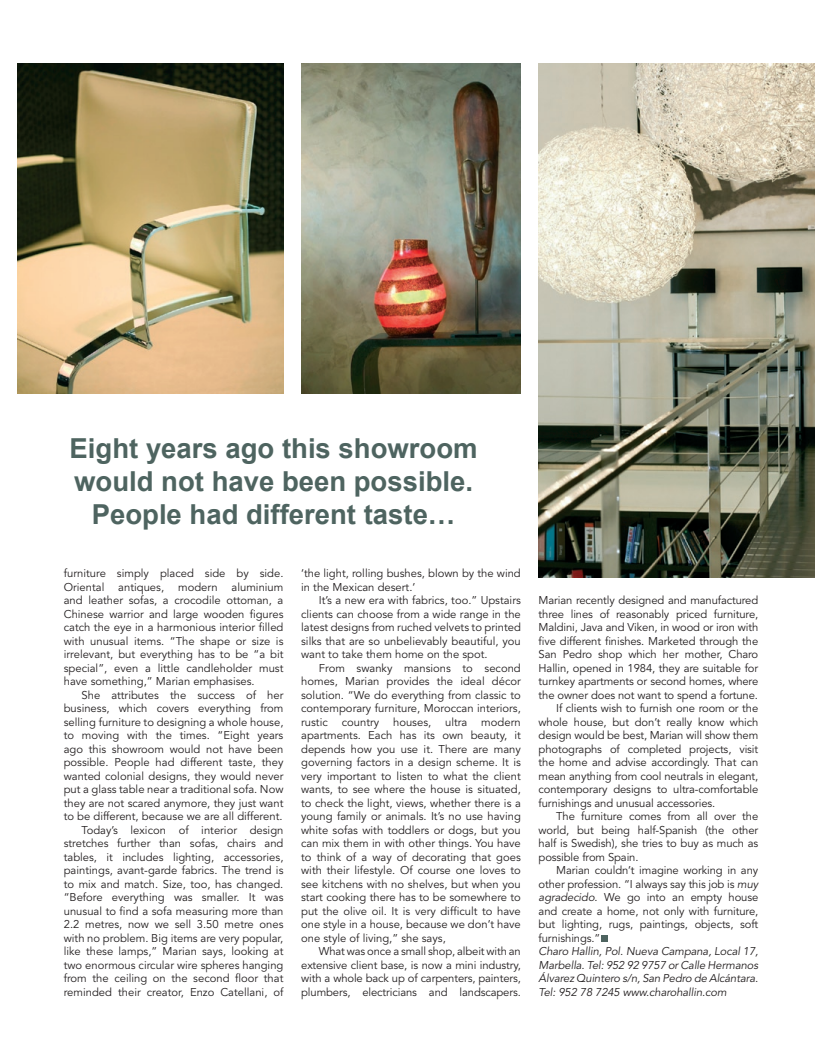
<style>
.page{position:relative;width:815px;height:1053px;background:#fff}
.page>*{position:absolute;margin:0;border:0;box-sizing:border-box;transform-origin:0 0}
.t1{font:700 27.5px/33px "Arial";color:#4e6460;text-align:center}
.Paragraph{font:11.25px/13.5px "Avenir";color:#231f20;text-align:justify}
.t2{font:italic 11.25px/13.5px "Avenir";letter-spacing:-.01em;color:#231f20;text-align:justify}
.s1{font-style:italic}
</style>
<div class="page">
<img style="left:538px;top:64px;width:277px;height:514px">
<img style="left:18px;top:64px;width:265px;height:329px">
<img style="left:301px;top:64px;width:220px;height:329px">
<div style="left:601px;top:935px;width:7px;height:6px;background:#4e6460"></div>
<p class="t1" style="left:70px;top:432px;width:410px">Eight years ago this showroom would not have been possible.<br>People had different taste…</p>
<p class="Paragraph" style="left:64px;top:567px;width:221px">furniture simply placed side by side.<br>Oriental antiques, modern aluminium and leather sofas, a crocodile ottoman, a Chinese warrior and large wooden figures catch the eye in a harmonious interior filled with unusual items. “The shape or size is irrelevant, but everything has to be “a bit special”, even a little candleholder must have something,” Marian emphasises.</p>
<p class="Paragraph" style="left:64px;top:688px;width:221px;text-indent:18px">She attributes the success of her business, which covers everything from selling furniture to designing a whole house, to moving with the times. “Eight years ago this showroom would not have been possible. People had different taste, they wanted colonial designs, they would never put a glass table near a traditional sofa. Now they are not scared anymore, they just want to be different, because we are all different.</p>
<p class="Paragraph" style="left:64px;top:823px;width:221px;text-indent:18px">Today’s lexicon of interior design stretches further than sofas, chairs and tables, it includes lighting, accessories, paintings, avant-garde fabrics. The trend is to mix and match. Size, too, has changed. “Before everything was smaller. It was unusual to find a sofa measuring more than 2.2 metres, now we sell 3.50 metre ones with no problem. Big items are very popular, like these lamps,” Marian says, looking at two enormous circular wire spheres hanging from the ceiling on the second floor that reminded their creator, Enzo Catellani, of</p>
<p class="Paragraph" style="left:301px;top:566px;width:221px">‘the light, rolling bushes, blown by the wind in the Mexican desert.’</p>
<p class="Paragraph" style="left:301px;top:593px;width:221px;text-indent:18px">It’s a new era with fabrics, too.” Upstairs clients can choose from a wide range in the latest designs from ruched velvets to printed silks that are so unbelievably beautiful, you want to take them home on the spot.</p>
<p class="Paragraph" style="left:301px;top:661px;width:221px;text-indent:18px">From swanky mansions to second homes, Marian provides the ideal décor solution. “We do everything from classic to contemporary furniture, Moroccan interiors, rustic country houses, ultra modern apartments. Each has its own beauty, it depends how you use it. There are many governing factors in a design scheme. It is very important to listen to what the client wants, to see where the house is situated, to check the light, views, whether there is a young family or animals. It’s no use having white sofas with toddlers or dogs, but you can mix them in with other things. You have to think of a way of decorating that goes with their lifestyle. Of course one loves to see kitchens with no shelves, but when you start cooking there has to be somewhere to put the olive oil. It is very difficult to have one style in a house, because we don’t have one style of living,” she says,</p>
<p class="Paragraph" style="left:301px;top:944px;width:221px;text-indent:18px">What was once a small shop, albeit with an extensive client base, is now a mini industry, with a whole back up of carpenters, painters, plumbers, electricians and landscapers.</p>
<p class="Paragraph" style="left:539px;top:594px;width:221px">Marian recently designed and manufactured three lines of reasonably priced furniture, Maldini, Java and Viken, in wood or iron with five different finishes. Marketed through the San Pedro shop which her mother, Charo Hallin, opened in 1984, they are suitable for turnkey apartments or second homes, where the owner does not want to spend a fortune.</p>
<p class="Paragraph" style="left:539px;top:702px;width:221px;text-indent:18px">If clients wish to furnish one room or the whole house, but don’t really know which design would be best, Marian will show them photographs of completed projects, visit the home and advise accordingly. That can mean anything from cool neutrals in elegant, contemporary designs to ultra-comfortable furnishings and unusual accessories.</p>
<p class="Paragraph" style="left:539px;top:810px;width:221px;text-indent:18px">The furniture comes from all over the world, but being half-Spanish (the other half is Swedish), she tries to buy as much as possible from Spain.</p>
<p class="Paragraph" style="left:539px;top:864px;width:221px;text-indent:18px">Marian couldn’t imagine working in any other profession. “I always say this job is <span class="s1">muy agradecido</span>. We go into an empty house and create a home, not only with furniture, but lighting, rugs, paintings, objects, soft furnishings.”</p>
<p class="t2" style="left:539px;top:945px;width:221px">Charo Hallin, Pol. Nueva Campana, Local 17, Marbella. Tel: 952 92 9757 or Calle Hermanos Álvarez Quintero s/n, San Pedro de Alcántara.<br>Tel: 952 78 7245 www.charohallin.com</p>
</div>
